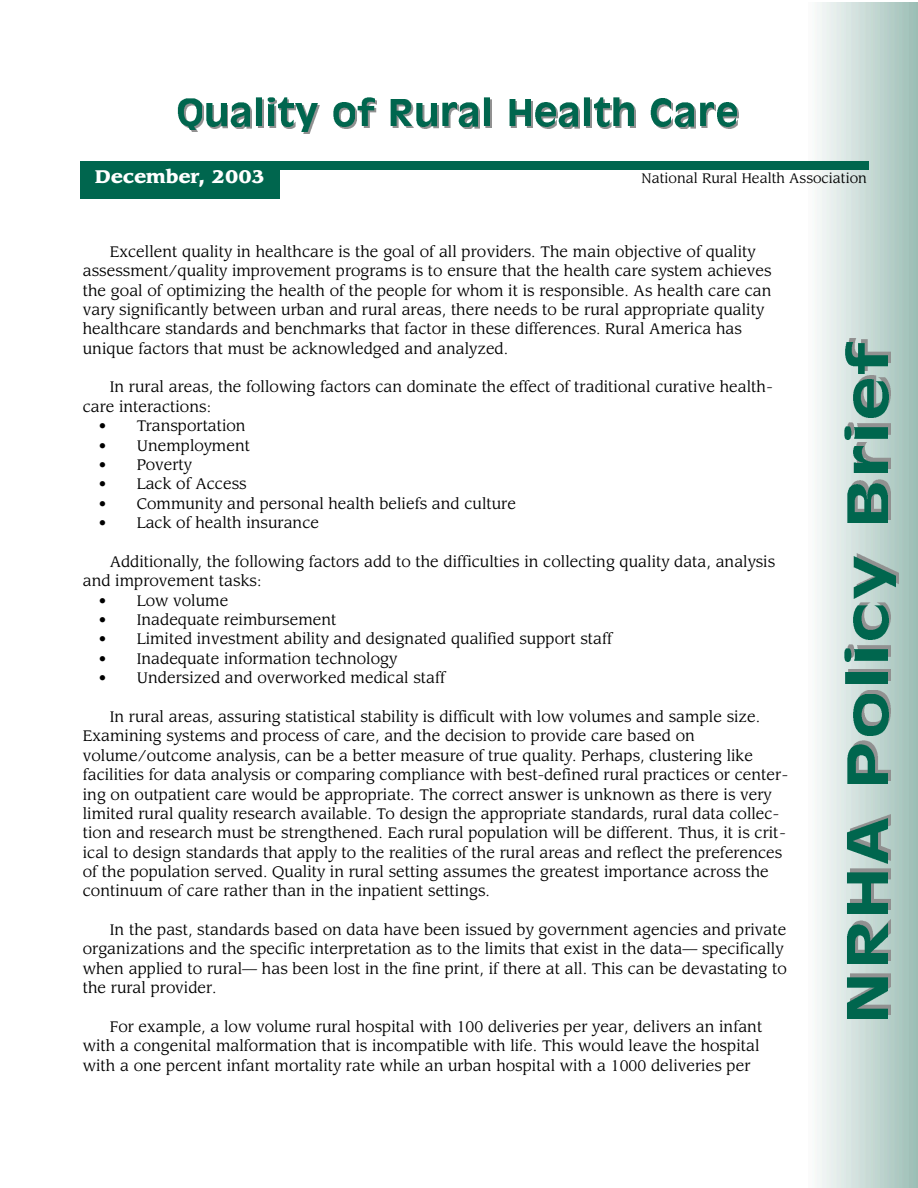
<style>
.page{position:relative;width:918px;height:1188px;background:#fff}
.page>*{position:absolute;margin:0;border:0;box-sizing:border-box;transform-origin:0 0}
.t1{font:900 18px "Leawood";color:#fff}
.t2{font:15px/19.4px "Leawood";color:#000}
.t3{font:13.5px "Leawood";color:#000}
</style>
<div class="page">
<img style="left:817px;top:2px;width:101px;height:1186px">
<img style="left:841px;top:973px;width:49px;height:41px">
<img style="left:838px;top:977px;width:49px;height:41px">
<img style="left:841px;top:920px;width:49px;height:40px">
<img style="left:838px;top:923px;width:49px;height:41px">
<img style="left:841px;top:869px;width:49px;height:41px">
<img style="left:838px;top:872px;width:49px;height:41px">
<img style="left:841px;top:815px;width:49px;height:45px">
<img style="left:838px;top:818px;width:49px;height:46px">
<img style="left:841px;top:741px;width:49px;height:39px">
<img style="left:838px;top:744px;width:49px;height:40px">
<img style="left:852px;top:691px;width:39px;height:41px">
<img style="left:849px;top:694px;width:39px;height:41px">
<img style="left:841px;top:669px;width:49px;height:11px">
<img style="left:838px;top:673px;width:49px;height:11px">
<img style="left:841px;top:645px;width:49px;height:13px">
<img style="left:838px;top:648px;width:49px;height:13px">
<img style="left:852px;top:602px;width:39px;height:34px">
<img style="left:849px;top:606px;width:39px;height:33px">
<img style="left:852px;top:553px;width:47px;height:42px">
<img style="left:849px;top:557px;width:47px;height:42px">
<img style="left:841px;top:480px;width:49px;height:39px">
<img style="left:838px;top:483px;width:49px;height:40px">
<img style="left:852px;top:443px;width:38px;height:26px">
<img style="left:849px;top:446px;width:38px;height:26px">
<img style="left:841px;top:423px;width:49px;height:13px">
<img style="left:838px;top:426px;width:49px;height:13px">
<img style="left:852px;top:376px;width:39px;height:38px">
<img style="left:849px;top:379px;width:39px;height:38px">
<img style="left:841px;top:339px;width:49px;height:31px">
<img style="left:838px;top:342px;width:49px;height:32px">
<img style="left:191px;top:130px;width:7px;height:2px">
<img style="left:177px;top:99px;width:25px;height:31px">
<img style="left:210px;top:105px;width:42px;height:24px">
<img style="left:202px;top:104px;width:24px;height:23px">
<img style="left:228px;top:103px;width:22px;height:24px">
<img style="left:258px;top:103px;width:36px;height:26px">
<img style="left:251px;top:97px;width:42px;height:30px">
<img style="left:301px;top:105px;width:18px;height:28px">
<img style="left:293px;top:104px;width:25px;height:27px">
<img style="left:340px;top:127px;width:13px;height:2px">
<img style="left:333px;top:103px;width:22px;height:24px">
<img style="left:363px;top:100px;width:13px;height:28px">
<img style="left:355px;top:98px;width:19px;height:28px">
<img style="left:392px;top:126px;width:22px;height:2px">
<img style="left:390px;top:99px;width:22px;height:27px">
<img style="left:420px;top:105px;width:18px;height:24px">
<img style="left:412px;top:104px;width:24px;height:23px">
<img style="left:444px;top:106px;width:36px;height:23px">
<img style="left:438px;top:103px;width:40px;height:24px">
<img style="left:485px;top:100px;width:6px;height:28px">
<img style="left:479px;top:98px;width:11px;height:28px">
<img style="left:510px;top:101px;width:22px;height:27px">
<img style="left:509px;top:99px;width:21px;height:27px">
<img style="left:542px;top:106px;width:38px;height:23px">
<img style="left:532px;top:103px;width:46px;height:24px">
<img style="left:579px;top:98px;width:43px;height:29px">
<img style="left:593px;top:100px;width:42px;height:29px">
<img style="left:658px;top:102px;width:14px;height:27px">
<img style="left:650px;top:99px;width:21px;height:28px">
<img style="left:678px;top:108px;width:61px;height:21px">
<img style="left:671px;top:103px;width:66px;height:24px">
<div style="left:80px;top:161px;width:788px;height:9px;background:#00664e"></div>
<div style="left:80px;top:167px;width:200px;height:32px;background:#00664e"></div>
<p class="t1" style="left:95px;top:169px;width:172px">December, 2003</p>
<p class="t3" style="left:642px;top:172px;width:227px">National Rural Health Association</p>
<p class="t2" style="left:83px;top:243px;width:690px;text-indent:27px">Excellent quality in healthcare is the goal of all providers. The main objective of quality assessment/quality improvement programs is to ensure that the health care system achieves the goal of optimizing the health of the people for whom it is responsible. As health care can vary significantly between urban and rural areas, there needs to be rural appropriate quality healthcare standards and benchmarks that factor in these differences. Rural America has unique factors that must be acknowledged and analyzed.</p>
<p class="t2" style="left:83px;top:379px;width:692px;text-indent:27px">In rural areas, the following factors can dominate the effect of traditional curative health&shy;care interactions:</p>
<p class="t2" style="left:99px;top:418px;width:148px">• Transportation</p>
<p class="t2" style="left:99px;top:437px;width:153px">• Unemployment</p>
<p class="t2" style="left:99px;top:456px;width:94px">• Poverty</p>
<p class="t2" style="left:99px;top:476px;width:149px">• Lack of Access</p>
<p class="t2" style="left:99px;top:495px;width:418px">• Community and personal health beliefs and culture</p>
<p class="t2" style="left:99px;top:515px;width:222px">• Lack of health insurance</p>
<p class="t2" style="left:83px;top:554px;width:694px;text-indent:27px">Additionally, the following factors add to the difficulties in collecting quality data, analysis and improvement tasks:</p>
<p class="t2" style="left:99px;top:592px;width:131px">• Low volume</p>
<p class="t2" style="left:99px;top:611px;width:239px">• Inadequate reimbursement</p>
<p class="t2" style="left:99px;top:631px;width:515px">• Limited investment ability and designated qualified support staff</p>
<p class="t2" style="left:99px;top:650px;width:300px">• Inadequate information technology</p>
<p class="t2" style="left:99px;top:670px;width:348px">• Undersized and overworked medical staff</p>
<p class="t2" style="left:83px;top:708px;width:707px;text-indent:27px">In rural areas, assuring statistical stability is difficult with low volumes and sample size.<br>Examining systems and process of care, and the decision to provide care based on volume/outcome analysis, can be a better measure of true quality. Perhaps, clustering like facilities for data analysis or comparing compliance with best-defined rural practices or center&shy;ing on outpatient care would be appropriate. The correct answer is unknown as there is very limited rural quality research available. To design the appropriate standards, rural data collec&shy;tion and research must be strengthened. Each rural population will be different. Thus, it is crit&shy;ical to design standards that apply to the realities of the rural areas and reflect the preferences of the population served. Quality in rural setting assumes the greatest importance across the continuum of care rather than in the inpatient settings.</p>
<p class="t2" style="left:83px;top:921px;width:706px;text-indent:27px">In the past, standards based on data have been issued by government agencies and private organizations and the specific interpretation as to the limits that exist in the data— specifically when applied to rural— has been lost in the fine print, if there at all. This can be devastating to the rural provider.</p>
<p class="t2" style="left:83px;top:1019px;width:681px;text-indent:27px">For example, a low volume rural hospital with 100 deliveries per year, delivers an infant with a congenital malformation that is incompatible with life. This would leave the hospital with a one percent infant mortality rate while an urban hospital with a 1000 deliveries per</p>
</div>
